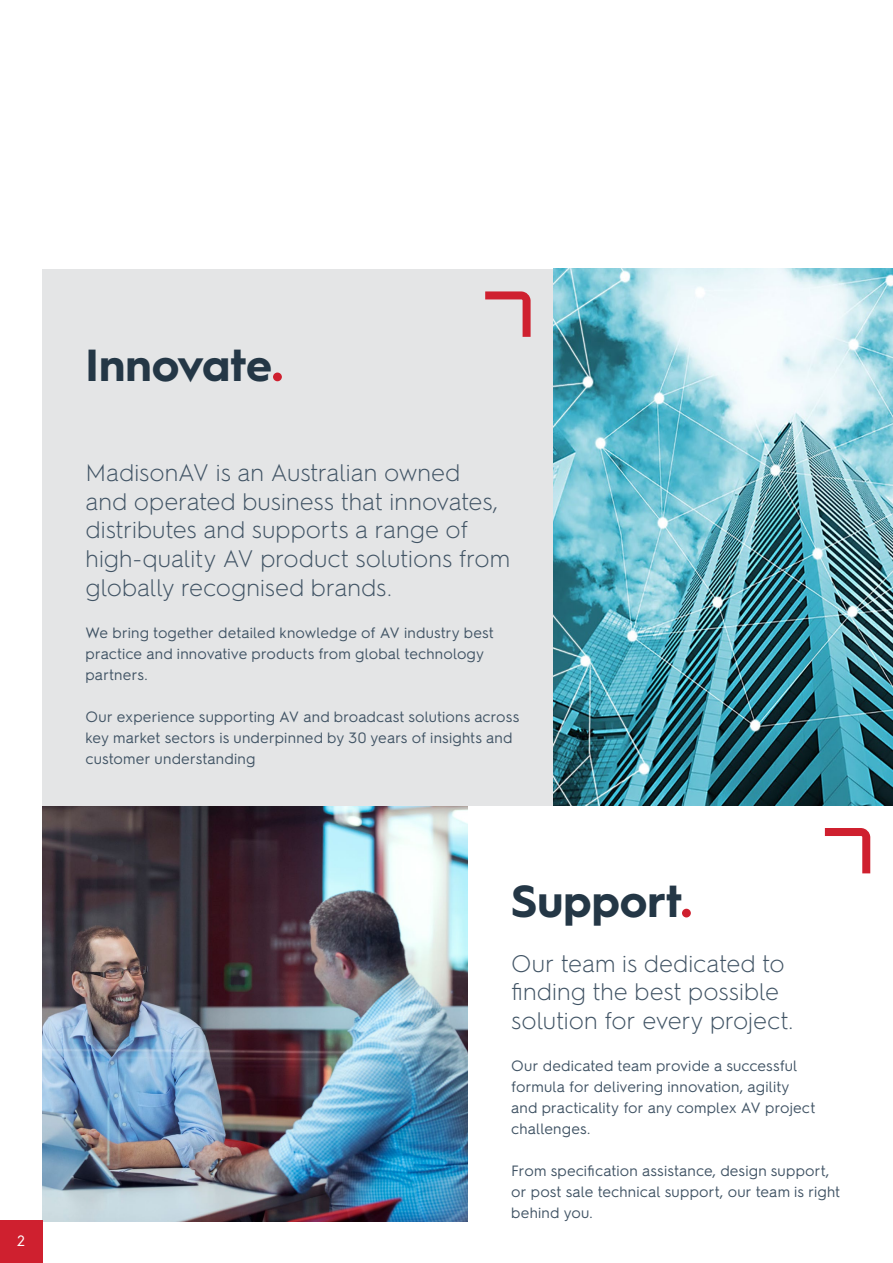
<style>
.page{position:relative;width:893px;height:1263px;background:#fff}
.page>*{position:absolute;margin:0;border:0;box-sizing:border-box;transform-origin:0 0}
.t1{font:700 45px "Hurme Geometric Sans 1";color:#243746}
.t2{font:300 24px/28.8px "Hurme Geometric Sans 2";color:#415465}
.Body_Copy_-_Regular{font:15px/21px "Hurme Geometric Sans 2";letter-spacing:.01em;color:#415465}
.t3{font:15px "Hurme Geometric Sans 1";color:#fff}
.s1{font-size:54px;color:#cf202f}
</style>
<div class="page">
<hr style="left:892px;top:0;width:1px;height:1263px;background:#e4e5e6">
<div style="left:43px;top:269px;width:510px;height:536px;background:#e4e5e6"></div>
<img style="left:553px;top:269px;width:340px;height:536px">
<svg style="left:485px;top:291px;width:46px;height:46px"></svg>
<svg style="left:825px;top:828px;width:45px;height:45px"></svg>
<img style="left:43px;top:806px;width:425px;height:415px">
<div style="left:0;top:1220px;width:43px;height:43px;background:#cf202f"></div>
<p class="t3" style="left:17px;top:1230px;width:9px">2</p>
<h1 class="t1" style="left:86px;top:333px;width:199px">Innovate<span class="s1">.</span></h1>
<h3 class="t2" style="left:86px;top:457px;width:426px">MadisonAV is an Australian owned<br>and operated business that innovates, distributes and supports a range of high-quality AV product solutions from globally recognised brands.</h3>
<p class="Body_Copy_-_Regular" style="left:86px;top:621px;width:410px">We bring together detailed knowledge of AV industry best practice and innovative products from global technology partners.</p>
<p class="Body_Copy_-_Regular" style="left:86px;top:705px;width:435px">Our experience supporting AV and broadcast solutions across key market sectors is underpinned by 30 years of insights and customer understanding</p>
<h1 class="t1" style="left:511px;top:870px;width:182px">Support<span class="s1">.</span></h1>
<h3 class="t2" style="left:511px;top:947px;width:284px">Our team is dedicated to finding the best possible solution for every project.</h3>
<p class="Body_Copy_-_Regular" style="left:511px;top:1054px;width:306px">Our dedicated team provide a successful formula for delivering innovation, agility and practicality for any complex AV project challenges.</p>
<p class="Body_Copy_-_Regular" style="left:511px;top:1159px;width:330px">From specification assistance, design support, or post sale technical support, our team is right behind you.</p>
</div>
